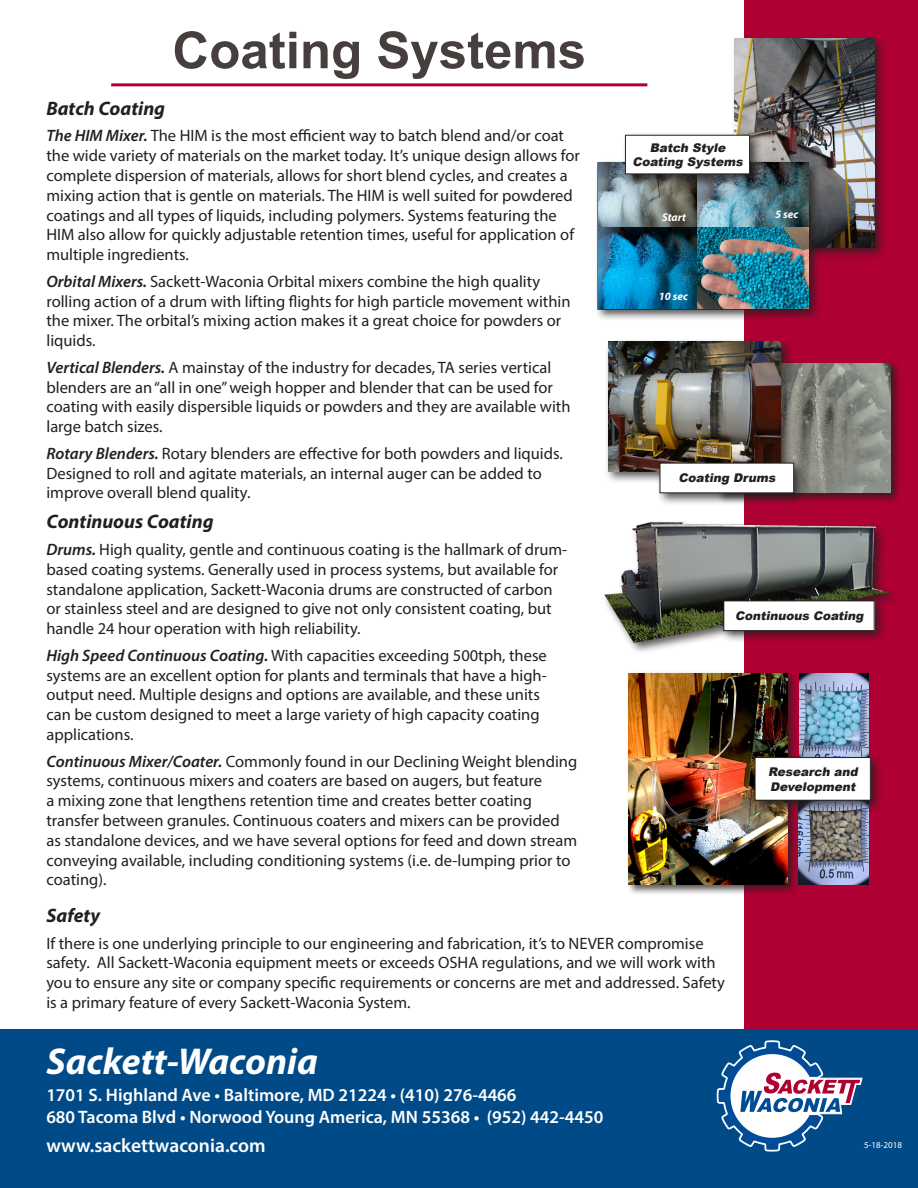
<style>
.page{position:relative;width:918px;height:1188px;background:#fff}
.page>*{position:absolute;margin:0;border:0;box-sizing:border-box;transform-origin:0 0}
.t1{font:700 51px "Arial";color:#463f3d}
.t2{font:italic 700 37.5px "Myriad Pro";color:#fff}
.t3{font:italic 700 19.5px "Myriad Pro";color:#231f20}
.t4{font:600 19.5px "Myriad Pro";color:#fff}
.t5{font:600 18px "Myriad Pro";color:#fff}
.t6{font:16.5px/19.8px "Myriad Pro";color:#231f20}
.t7{font:italic 900 12px/14.4px "Arial";color:#231f20;text-align:center}
.t8{font:italic 700 11.25px "Myriad Pro";color:#fff}
.t9{font:9px "Myriad Pro";color:#fff}
.s1{font-weight:600;font-style:italic}
</style>
<div class="page">
<div style="left:744px;top:0;width:174px;height:1187px;background:#ae0032"></div>
<hr style="left:111px;top:83px;width:536px;height:3px;background:#ae0032">
<div style="left:0;top:1029px;width:918px;height:159px;background:#004a87"></div>
<svg style="left:717px;top:1040px;width:145px;height:112px"></svg>
<div style="left:626px;top:671px;width:172px;height:224px;background:#231f20;opacity:.75"></div>
<img style="left:629px;top:673px;width:158px;height:212px">
<div style="left:716px;top:361px;width:185px;height:142px;background:#231f20;opacity:.75"></div>
<img style="left:794px;top:363px;width:97px;height:130px">
<div style="left:605px;top:338px;width:189px;height:146px;background:#231f20;opacity:.75"></div>
<img style="left:608px;top:342px;width:173px;height:129px">
<div style="left:656px;top:460px;width:151px;height:46px;background:#231f20;opacity:.75"></div>
<div style="left:660px;top:463px;width:134px;height:30px;background:#fff"></div>
<div style="left:731px;top:35px;width:156px;height:225px;background:#231f20;opacity:.75"></div>
<img style="left:735px;top:39px;width:140px;height:208px">
<div style="left:595px;top:159px;width:226px;height:163px;background:#231f20;opacity:.75"></div>
<hr style="left:598px;top:162px;width:99px;height:1px;background:#231f20">
<hr style="left:697px;top:162px;width:112px;height:1px;background:#231f20">
<hr style="left:808px;top:163px;width:1px;height:64px;background:#231f20">
<hr style="left:697px;top:227px;width:112px;height:1px;background:#231f20">
<hr style="left:808px;top:228px;width:1px;height:81px;background:#231f20">
<hr style="left:598px;top:309px;width:99px;height:1px;background:#231f20">
<hr style="left:697px;top:309px;width:112px;height:1px;background:#231f20">
<img style="left:598px;top:163px;width:210px;height:146px">
<div style="left:622px;top:132px;width:141px;height:55px;background:#231f20;opacity:.75"></div>
<div style="left:625px;top:135px;width:125px;height:39px;background:#fff"></div>
<div style="left:625px;top:135px;width:125px;height:39px;border:1px solid #231f20"></div>
<div style="left:602px;top:519px;width:299px;height:136px;background:#231f20;opacity:.75"></div>
<img style="left:602px;top:519px;width:293px;height:129px">
<div style="left:720px;top:597px;width:167px;height:47px;background:#231f20;opacity:.75"></div>
<div style="left:724px;top:601px;width:150px;height:30px;background:#fff"></div>
<div style="left:724px;top:601px;width:150px;height:30px;border:1px solid #231f20"></div>
<img style="left:799px;top:673px;width:69px;height:81px">
<img style="left:798px;top:813px;width:70px;height:72px">
<div style="left:751px;top:754px;width:132px;height:59px;background:#231f20;opacity:.75"></div>
<div style="left:755px;top:758px;width:115px;height:42px;background:#fff"></div>
<div style="left:755px;top:757px;width:116px;height:43px;border:1px solid #231f20"></div>
<p class="t1" style="left:172px;top:14px;width:415px">Coating Systems</p>
<p class="t3" style="left:46px;top:96px;width:120px">Batch Coating</p>
<p class="t6" style="left:46px;top:126px;width:535px"><span class="s1">The HIM Mixer.</span> The HIM is the most efficient way to batch blend and/or coat the wide variety of materials on the market today. It’s unique design allows for complete dispersion of materials, allows for short blend cycles, and creates a mixing action that is gentle on materials. The HIM is well suited for powdered coatings and all types of liquids, including polymers. Systems featuring the HIM also allow for quickly adjustable retention times, useful for application of multiple ingredients.</p>
<p class="t6" style="left:46px;top:271px;width:526px"><span class="s1">Orbital Mixers.</span> Sackett-Waconia Orbital mixers combine the high quality rolling action of a drum with lifting flights for high particle movement within the mixer. The orbital’s mixing action makes it a great choice for powders or liquids.</p>
<p class="t6" style="left:46px;top:357px;width:526px"><span class="s1">Vertical Blenders.</span> A mainstay of the industry for decades, TA series vertical blenders are an “all in one” weigh hopper and blender that can be used for coating with easily dispersible liquids or powders and they are available with large batch sizes.</p>
<p class="t6" style="left:46px;top:443px;width:518px"><span class="s1">Rotary Blenders.</span> Rotary blenders are effective for both powders and liquids.<br>Designed to roll and agitate materials, an internal auger can be added to improve overall blend quality.</p>
<p class="t3" style="left:46px;top:509px;width:169px">Continuous Coating</p>
<p class="t6" style="left:46px;top:539px;width:522px"><span class="s1">Drums.</span> High quality, gentle and continuous coating is the hallmark of drum&shy;based coating systems. Generally used in process systems, but available for standalone application, Sackett-Waconia drums are constructed of carbon or stainless steel and are designed to give not only consistent coating, but handle 24 hour operation with high reliability.</p>
<p class="t6" style="left:46px;top:645px;width:502px"><span class="s1">High Speed Continuous Coating.</span> With capacities exceeding 500tph, these systems are an excellent option for plants and terminals that have a high&shy;output need. Multiple designs and options are available, and these units can be custom designed to meet a large variety of high capacity coating applications.</p>
<p class="t6" style="left:46px;top:751px;width:532px"><span class="s1">Continuous Mixer/Coater.</span> Commonly found in our Declining Weight blending systems, continuous mixers and coaters are based on augers, but feature<br>a mixing zone that lengthens retention time and creates better coating transfer between granules. Continuous coaters and mixers can be provided as standalone devices, and we have several options for feed and down stream conveying available, including conditioning systems (i.e. de-lumping prior to coating).</p>
<p class="t7" style="left:633px;top:140px;width:115px">Batch Style<br>Coating Systems</p>
<p class="t8" style="left:662px;top:210px;width:26px">Start</p>
<p class="t8" style="left:775px;top:207px;width:25px">5 sec</p>
<p class="t8" style="left:659px;top:289px;width:31px">10 sec</p>
<p class="t7" style="left:679px;top:471px;width:101px">Coating Drums</p>
<p class="t7" style="left:735px;top:608px;width:133px">Continuous Coating</p>
<p class="t7" style="left:768px;top:764px;width:94px;text-align:left">Research and<br>Development</p>
<p class="t3" style="left:46px;top:903px;width:55px">Safety</p>
<p class="t6" style="left:46px;top:933px;width:680px">If there is one underlying principle to our engineering and fabrication, it’s to NEVER compromise safety. All Sackett-Waconia equipment meets or exceeds OSHA regulations, and we will work with you to ensure any site or company specific requirements or concerns are met and addressed. Safety is a primary feature of every Sackett-Waconia System.</p>
<p class="t2" style="left:46px;top:1037px;width:273px">Sackett-Waconia</p>
<p class="t5" style="left:46px;top:1084px;width:472px">1701 S. Highland Ave • Baltimore, MD 21224 • (410) 276-4466</p>
<p class="t5" style="left:46px;top:1105px;width:559px">680 Tacoma Blvd • Norwood Young America, MN 55368 • (952) 442-4450</p>
<p class="t4" style="left:46px;top:1133px;width:221px">www.sackettwaconia.com</p>
<p class="t9" style="left:864px;top:1139px;width:39px">5-18-2018</p>
</div>
